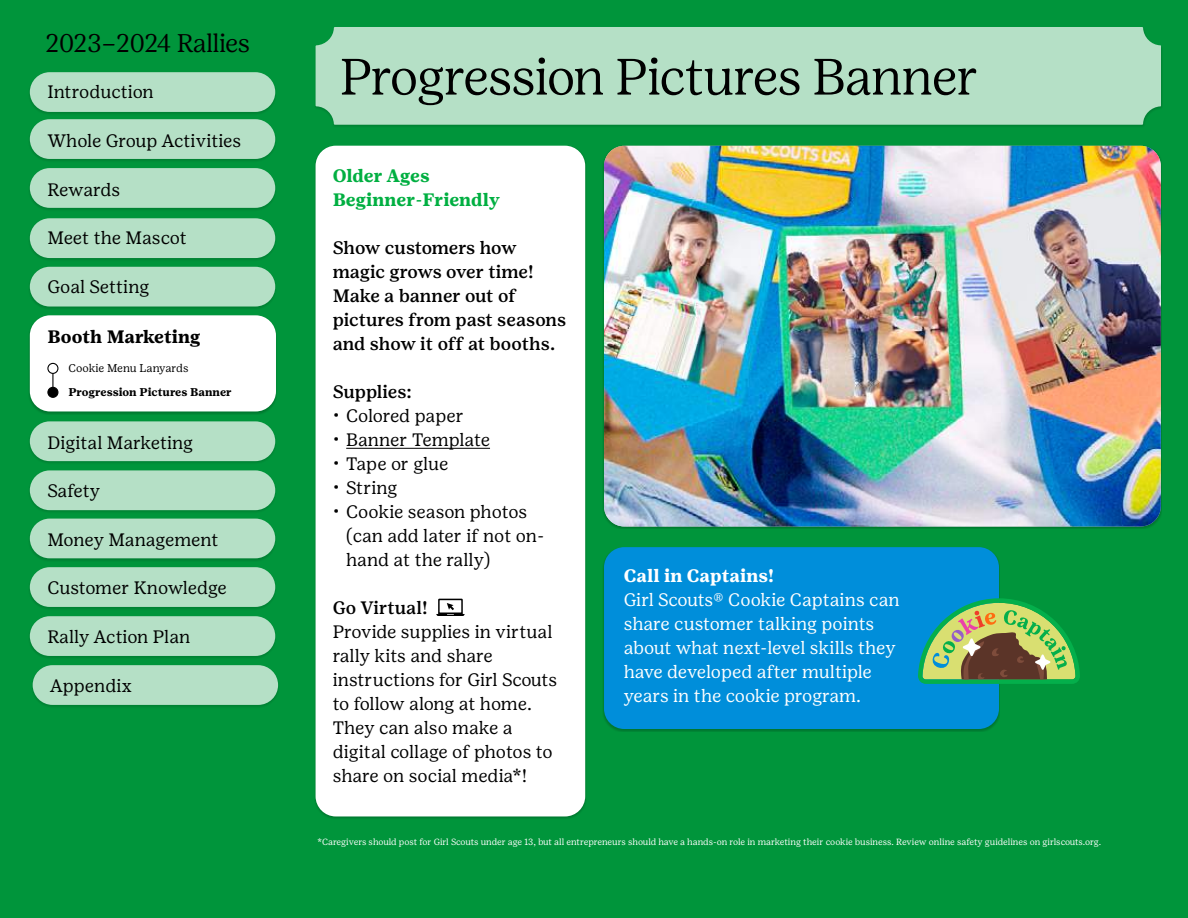
<style>
.page{position:relative;width:1188px;height:918px;background:#00953b}
.page>*{position:absolute;margin:0;border:0;box-sizing:border-box;transform-origin:0 0}
.t1{font:300 51px "Girl Scout Display";color:#000}
.t2{font:300 25.5px "Girl Scout Display";letter-spacing:-.005em;color:#000}
.t3{font:18px/24px "Girl Scout Text";letter-spacing:-.005em;color:#000}
.t4{font:18px/24px "Girl Scout Text";letter-spacing:-.005em;color:#fff}
.t5{font:500 18px/24px "Girl Scout Text";letter-spacing:-.005em;color:#000}
.t6{font:700 18px/24px "Girl Scout Text";color:#00af41}
.t7{font:700 18px "Girl Scout Text";color:#fff}
.t8{font:700 18px "Girl Scout Text";color:#000}
.t9{font:700 11.25px "Girl Scout Text";color:#000}
.t10{font:11.25px "Girl Scout Text";color:#000}
.t11{font:9px "Girl Scout Text";letter-spacing:-.01em;color:#fff}
</style>
<div class="page">
<div style="left:316px;top:146px;width:269px;height:670px;background:#fff;border-radius:20px"></div>
<img style="left:604px;top:146px;width:557px;height:380px">
<hr style="left:346px;top:448px;width:144px;height:1px;background:#000">
<svg style="left:436px;top:599px;width:29px;height:17px"></svg>
<div style="left:314px;top:27px;width:849px;height:100px;background:#000;opacity:.2"></div>
<div style="left:316px;top:27px;width:845px;height:98px;background:#b5e0c6"></div>
<div style="left:603px;top:547px;width:397px;height:185px;background:#000;opacity:.2"></div>
<div style="left:604px;top:547px;width:395px;height:182px;background:#008eda;border-radius:20px"></div>
<svg style="left:918px;top:598px;width:162px;height:86px"></svg>
<div style="left:28px;top:315px;width:250px;height:100px;background:#000;opacity:.2"></div>
<div style="left:30px;top:315px;width:246px;height:96px;background:#fff;border-radius:20px"></div>
<svg style="left:52px;top:374px;width:1px;height:13px"></svg>
<div style="left:47px;top:363px;width:11px;height:11px;border:1px solid #000;border-radius:50%"></div>
<div style="left:48px;top:387px;width:10px;height:10px;background:#000;border-radius:50%"></div>
<div style="left:47px;top:387px;width:11px;height:11px;border:1px solid #000;border-radius:50%"></div>
<div style="left:28px;top:267px;width:249px;height:43px;background:#008936"></div>
<div style="left:30px;top:267px;width:245px;height:40px;background:#b5e0c6;border-radius:20px"></div>
<div style="left:28px;top:218px;width:249px;height:43px;background:#000;opacity:.2"></div>
<div style="left:30px;top:218px;width:245px;height:40px;background:#b5e0c6;border-radius:20px"></div>
<div style="left:28px;top:168px;width:249px;height:43px;background:#000;opacity:.2"></div>
<div style="left:30px;top:168px;width:245px;height:40px;background:#b5e0c6;border-radius:20px"></div>
<div style="left:28px;top:119px;width:249px;height:43px;background:#000;opacity:.2"></div>
<div style="left:30px;top:119px;width:245px;height:40px;background:#b5e0c6;border-radius:20px"></div>
<div style="left:28px;top:72px;width:249px;height:43px;background:#000;opacity:.2"></div>
<div style="left:30px;top:72px;width:245px;height:40px;background:#b5e0c6;border-radius:20px"></div>
<div style="left:28px;top:518px;width:249px;height:44px;background:#000;opacity:.2"></div>
<div style="left:30px;top:519px;width:245px;height:39px;background:#b5e0c6;border-radius:20px"></div>
<div style="left:28px;top:470px;width:249px;height:44px;background:#000;opacity:.2"></div>
<div style="left:30px;top:470px;width:245px;height:40px;background:#b5e0c6;border-radius:20px"></div>
<div style="left:28px;top:421px;width:249px;height:43px;background:#000;opacity:.2"></div>
<div style="left:30px;top:421px;width:245px;height:40px;background:#b5e0c6;border-radius:20px"></div>
<div style="left:28px;top:567px;width:249px;height:43px;background:#000;opacity:.2"></div>
<div style="left:30px;top:567px;width:245px;height:40px;background:#b5e0c6;border-radius:20px"></div>
<div style="left:28px;top:616px;width:249px;height:43px;background:#000;opacity:.2"></div>
<div style="left:30px;top:616px;width:245px;height:40px;background:#b5e0c6;border-radius:20px"></div>
<div style="left:31px;top:665px;width:249px;height:43px;background:#000;opacity:.2"></div>
<div style="left:33px;top:665px;width:245px;height:40px;background:#b5e0c6;border-radius:20px"></div>
<h2 class="t2" style="left:45px;top:29px;width:206px">2023–2024 Rallies</h2>
<p class="t3" style="left:47px;top:80px;width:108px">Introduction</p>
<p class="t3" style="left:47px;top:128px;width:195px">Whole Group Activities</p>
<p class="t3" style="left:47px;top:177px;width:74px">Rewards</p>
<p class="t3" style="left:47px;top:226px;width:141px">Meet the Mascot</p>
<p class="t3" style="left:47px;top:275px;width:103px">Goal Setting</p>
<p class="t8" style="left:48px;top:326px;width:155px">Booth Marketing</p>
<p class="t10" style="left:69px;top:362px;width:122px">Cookie Menu Lanyards</p>
<p class="t9" style="left:69px;top:385px;width:165px">Progression Pictures Banner</p>
<p class="t3" style="left:47px;top:431px;width:147px">Digital Marketing</p>
<p class="t3" style="left:47px;top:479px;width:54px">Safety</p>
<p class="t3" style="left:47px;top:528px;width:173px">Money Management</p>
<p class="t3" style="left:47px;top:575px;width:181px">Customer Knowledge</p>
<p class="t3" style="left:47px;top:625px;width:145px">Rally Action Plan</p>
<p class="t3" style="left:50px;top:673px;width:83px">Appendix</p>
<h1 class="t1" style="left:340px;top:48px;width:640px">Progression Pictures Banner</h1>
<p class="t6" style="left:333px;top:164px;width:169px">Older Ages<br>Beginner-Friendly</p>
<p class="t5" style="left:333px;top:236px;width:235px">Show customers how magic grows over time!<br>Make a banner out of pictures from past seasons and show it off at booths.</p>
<p class="t5" style="left:333px;top:380px;width:81px">Supplies:</p>
<p class="t3" style="left:333px;top:404px;width:133px">• Colored paper</p>
<p class="t3" style="left:333px;top:428px;width:159px">• Banner Template</p>
<p class="t3" style="left:333px;top:452px;width:117px">• Tape or glue</p>
<p class="t3" style="left:333px;top:476px;width:66px">• String</p>
<p class="t3" style="left:346px;top:500px;width:200px;text-indent:-14px">• Cookie season photos (can add later if not on&shy;hand at the rally)</p>
<p class="t5" style="left:333px;top:596px;width:97px">Go Virtual!</p>
<p class="t3" style="left:333px;top:620px;width:226px">Provide supplies in virtual rally kits and share instructions for Girl Scouts to follow along at home.<br>They can also make a digital collage of photos to share on social media*!</p>
<p class="t7" style="left:624px;top:566px;width:152px">Call in Captains!</p>
<p class="t4" style="left:624px;top:588px;width:278px">Girl Scouts® Cookie Captains can share customer talking points about what next-level skills they have developed after multiple years in the cookie program.</p>
<p class="t11" style="left:318px;top:837px;width:785px">*Caregivers should post for Girl Scouts under age 13, but all entrepreneurs should have a hands-on role in marketing their cookie business. Review online safety guidelines on girlscouts.org.</p>
</div>
